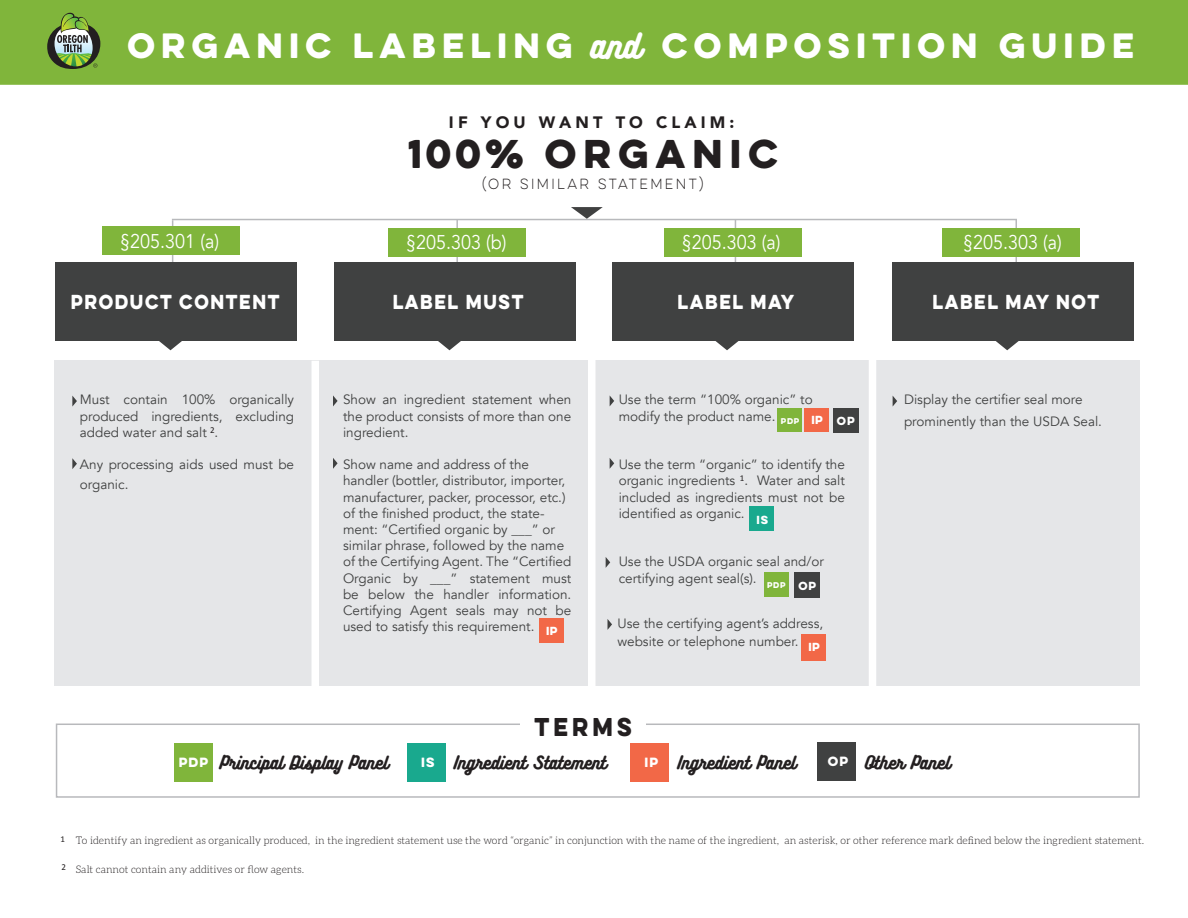
<style>
.page{position:relative;width:1188px;height:918px;background:#fff}
.page>*{position:absolute;margin:0;border:0;box-sizing:border-box;transform-origin:0 0}
.t1{font:36px "Eveleth Clean";letter-spacing:.2em;color:#231f20}
.t2{font:31.5px "Eveleth Clean";letter-spacing:.2em;color:#fff}
.t3{font:23.1px "Eveleth Clean";letter-spacing:.2em;color:#231f20;scale:.91 1}
.t4{font:19.8px "Avenir";color:#fff;scale:.91 1}
.t5{font:18.15px "Eveleth Clean";letter-spacing:.1em;color:#fff;scale:.91 1}
.t6{font:16.5px "Bukhari Script";color:#231f20}
.t7{font:900 16.5px "Avenir";letter-spacing:.25em;color:#231f20}
.t8{font:13.5px/16.2px "Avenir";color:#404141}
.t9{font:100 13.2px "Eveleth Clean";letter-spacing:.2em;color:#231f20;scale:.91 1}
.t10{font:300 10.5px "Aleo";color:#231f20}
.t11{font:10.5px "Eveleth Clean";color:#fff}
.t12{font:9px "Calibri";color:#231f20}
.t13{font:7.5px "Eveleth Clean";letter-spacing:.1em;color:#fff}
.s1{font-family:"Bukhari Script"}
.s2{font-size:10.5px}
.s3{font-family:"Eveleth Clean";font-size:12px;color:#fff}
</style>
<div class="page">
<div style="left:56px;top:724px;width:1084px;height:74px;border:2px solid #b8b9bc"></div>
<div style="left:54px;top:361px;width:1086px;height:325px;background:#e5e6e8"></div>
<hr style="left:1016px;top:219px;width:1px;height:81px;background:#b8b9bc">
<hr style="left:735px;top:220px;width:1px;height:61px;background:#b8b9bc">
<hr style="left:172px;top:220px;width:1px;height:63px;background:#b8b9bc">
<div style="left:520px;top:711px;width:126px;height:31px;background:#fff"></div>
<hr style="left:172px;top:219px;width:845px;height:1px;background:#b8b9bc">
<div style="left:103px;top:227px;width:137px;height:28px;background:#80b53b"></div>
<div style="left:943px;top:228px;width:137px;height:28px;background:#80b53b"></div>
<hr style="left:456px;top:220px;width:2px;height:61px;background:#b8b9bc">
<div style="left:388px;top:228px;width:138px;height:28px;background:#80b53b"></div>
<div style="left:664px;top:228px;width:137px;height:28px;background:#80b53b"></div>
<div style="left:56px;top:262px;width:241px;height:78px;background:#404141"></div>
<svg style="left:151px;top:340px;width:38px;height:10px"></svg>
<div style="left:312px;top:361px;width:7px;height:344px;background:#fff"></div>
<div style="left:335px;top:262px;width:241px;height:78px;background:#404141"></div>
<svg style="left:430px;top:340px;width:38px;height:10px"></svg>
<div style="left:612px;top:262px;width:242px;height:78px;background:#404141"></div>
<svg style="left:708px;top:340px;width:37px;height:10px"></svg>
<div style="left:892px;top:262px;width:242px;height:78px;background:#404141"></div>
<svg style="left:988px;top:340px;width:38px;height:10px"></svg>
<div style="left:588px;top:348px;width:8px;height:353px;background:#fff"></div>
<div style="left:869px;top:351px;width:7px;height:357px;background:#fff"></div>
<svg style="left:570px;top:207px;width:33px;height:12px"></svg>
<svg style="left:72px;top:396px;width:5px;height:11px"></svg>
<svg style="left:72px;top:458px;width:5px;height:11px"></svg>
<div style="left:174px;top:743px;width:39px;height:38px;background:#80b53b"></div>
<div style="left:631px;top:743px;width:38px;height:38px;background:#f26847"></div>
<div style="left:407px;top:743px;width:39px;height:38px;background:#19a98e"></div>
<div style="left:817px;top:742px;width:39px;height:39px;background:#404141"></div>
<div style="left:539px;top:618px;width:24px;height:25px;background:#f26847"></div>
<div style="left:749px;top:506px;width:25px;height:25px;background:#19a98e"></div>
<div style="left:777px;top:408px;width:25px;height:24px;background:#80b53b"></div>
<div style="left:804px;top:408px;width:25px;height:24px;background:#f26847"></div>
<div style="left:833px;top:408px;width:25px;height:24px;background:#404141"></div>
<div style="left:795px;top:572px;width:25px;height:25px;background:#404141"></div>
<div style="left:764px;top:572px;width:25px;height:25px;background:#80b53b"></div>
<svg style="left:608px;top:619px;width:4px;height:10px"></svg>
<svg style="left:606px;top:557px;width:4px;height:11px"></svg>
<div style="left:801px;top:635px;width:25px;height:26px;background:#f26847"></div>
<svg style="left:610px;top:458px;width:4px;height:10px"></svg>
<svg style="left:610px;top:396px;width:4px;height:10px"></svg>
<svg style="left:333px;top:395px;width:5px;height:12px"></svg>
<svg style="left:333px;top:458px;width:5px;height:11px"></svg>
<svg style="left:893px;top:396px;width:4px;height:10px"></svg>
<div style="left:0;top:0;width:1188px;height:85px;background:#80b53b"></div>
<svg style="left:47px;top:13px;width:53px;height:56px;background:#779359"></svg>
<h2 class="t2" style="left:127px;top:21px;width:1008px">ORGANIC LABELING <span class="s1">and</span> COMPOSITION GUIDE</h2>
<p class="t7" style="left:449px;top:108px;width:287px">IF YOU WANT TO CLAIM:</p>
<h1 class="t1" style="left:408px;top:126px;width:372px">100% ORGANIC</h1>
<p class="t9" style="left:482px;top:175px;width:245px">(OR SIMILAR STATEMENT)</p>
<h3 class="t4" style="left:120px;top:230px;width:110px">§205.301 (a)</h3>
<h3 class="t4" style="left:406px;top:230px;width:112px">§205.303 (b)</h3>
<h3 class="t4" style="left:682px;top:231px;width:110px">§205.303 (a)</h3>
<h3 class="t4" style="left:963px;top:231px;width:110px">§205.303 (a)</h3>
<h3 class="t5" style="left:71px;top:288px;width:231px">PRODUCT CONTENT</h3>
<h3 class="t5" style="left:393px;top:288px;width:145px">LABEL MUST</h3>
<h3 class="t5" style="left:677px;top:288px;width:130px">LABEL MAY</h3>
<h3 class="t5" style="left:932px;top:288px;width:185px">LABEL MAY NOT</h3>
<p class="t8" style="left:80px;top:392px;width:216px;text-align:justify">Must contain 100% organically produced ingredients, excluding added water and salt .</p>
<p class="t8" style="left:80px;top:455px;width:216px;line-height:19.8px">Any processing aids used must be organic.</p>
<p class="t12" style="left:210px;top:424px;width:6px">2</p>
<p class="t8" style="left:343px;top:392px;width:230px;text-align:justify">Show an ingredient statement when the product consists of more than one ingredient.</p>
<p class="t8" style="left:343px;top:457px;width:230px">Show name and address of the handler (bottler, distributor, importer, manufacturer, packer, processor, etc.) of the finished product, the state&shy;ment: “Certified organic by ___” or similar phrase, followed by the name of the Certifying Agent. The “Certified Organic by ___” statement must be below the handler information.<br>Certifying Agent seals may not be used to satisfy this requirement.</p>
<p class="t11" style="left:546px;top:622px;width:13px">IP</p>
<p class="t8" style="left:619px;top:392px;width:196px">Use the term “100% organic” to modify the product name.</p>
<p class="t8" style="left:619px;top:457px;width:228px;text-align:justify">Use the term “organic” to identify the organic ingredients . Water and salt included as ingredients must not be identified as organic.</p>
<p class="t8" style="left:619px;top:554px;width:207px">Use the USDA organic seal and/or certifying agent seal(s).</p>
<p class="t13" style="left:781px;top:415px;width:44px">PDP <span class="s2">IP</span></p>
<p class="t11" style="left:837px;top:413px;width:19px">OP</p>
<p class="t12" style="left:740px;top:472px;width:6px">1</p>
<p class="t11" style="left:756px;top:512px;width:13px">IS</p>
<p class="t13" style="left:767px;top:579px;width:51px">PDP <span class="s2">OP</span></p>
<p class="t8" style="left:617px;top:614px;width:207px;line-height:18px">Use the certifying agent’s address, website or telephone number. <sub>IP</sub></p>
<h3 class="t3" style="left:534px;top:709px;width:109px">TERMS</h3>
<p class="t8" style="left:904px;top:389px;width:200px;line-height:21.6px">Display the certifier seal more prominently than the USDA Seal.</p>
<p class="t6" style="left:179px;top:753px;width:211px"><span class="s3">PDP</span> Principal Display Panel</p>
<p class="t6" style="left:421px;top:753px;width:187px"><span class="s3">IS</span> Ingredient Statement</p>
<p class="t6" style="left:644px;top:753px;width:153px"><span class="s3">IP</span> Ingredient Panel</p>
<p class="t6" style="left:828px;top:753px;width:124px"><sup>OP</sup> Other Panel</p>
<p class="t12" style="left:60px;top:834px;width:6px">1</p>
<p class="t12" style="left:62px;top:862px;width:6px">2</p>
<p class="t10" style="left:76px;top:835px;width:1070px">To identify an ingredient as organically produced, in the ingredient statement use the word “organic” in conjunction with the name of the ingredient, an asterisk, or other reference mark defined below the ingredient statement.</p>
<p class="t10" style="left:76px;top:864px;width:230px">Salt cannot contain any additives or flow agents.</p>
</div>
